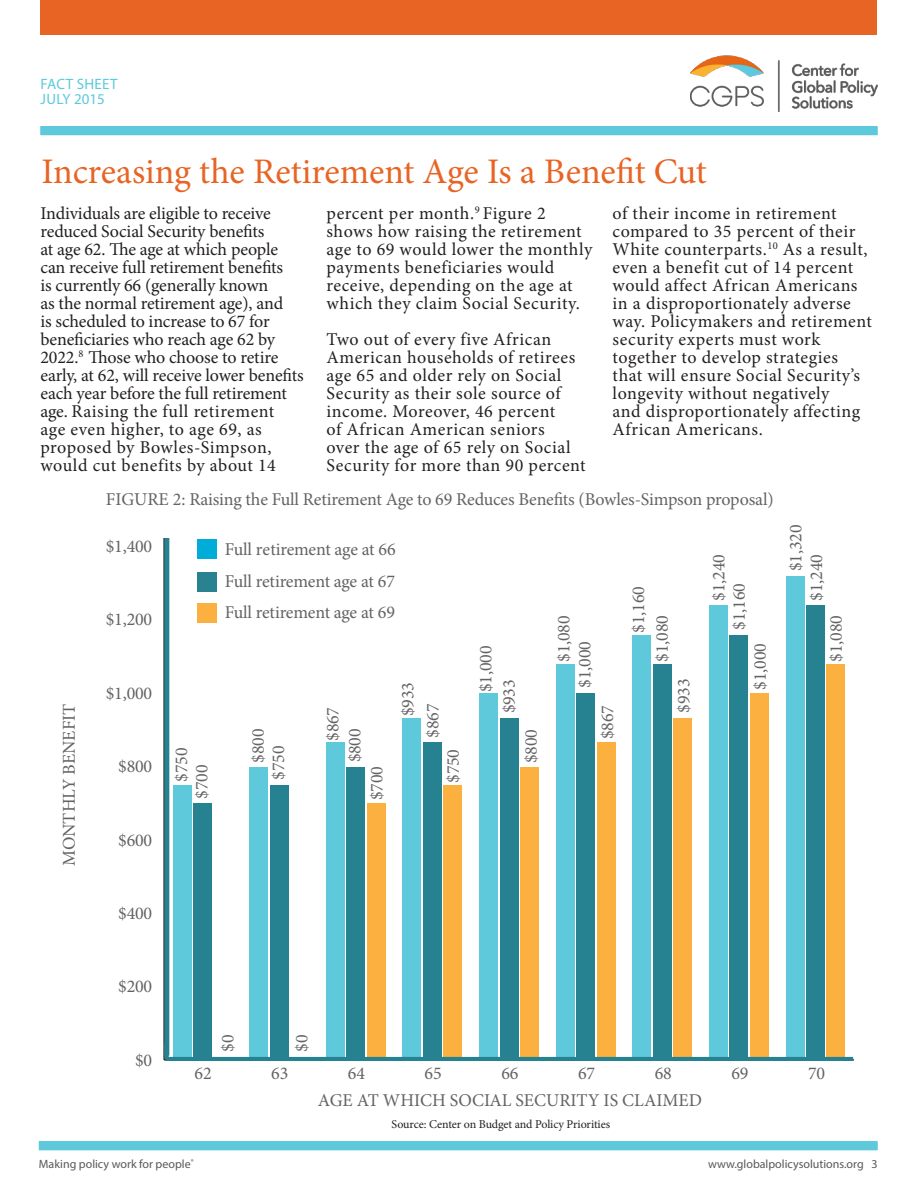
<style>
.page{position:relative;width:918px;height:1188px;background:#fff}
.page>*{position:absolute;margin:0;border:0;box-sizing:border-box;transform-origin:0 0}
.Fact_Head{font:36px "Minion Pro";letter-spacing:-.005em;color:#e86424}
.Fact_Body{font:18px/18px "Minion Pro";letter-spacing:.025em;color:#231f20}
.Fact_Body-2{font:18px/18px "Minion Pro";letter-spacing:-.01em;color:#231f20}
.Fact_Graph_Head{font:18px "Minion Pro";letter-spacing:-.01em;color:#636366}
.t1{font:15px/15px "Myriad Pro";letter-spacing:.02em;color:#5dc9db}
.t2{font:12px "Myriad Pro";color:#57585a}
.Fact_Credit{font:12px "Minion Pro";letter-spacing:-.01em;color:#231f20}
</style>
<div class="page">
<img style="left:691px;top:55px;width:187px;height:56px">
<div style="left:40px;top:126px;width:838px;height:9px;background:#5dc9db"></div>
<div style="left:40px;top:0;width:838px;height:35px;background:#e86424"></div>
<div style="left:39px;top:1141px;width:839px;height:9px;background:#5dc9db"></div>
<hr style="left:164px;top:1059px;width:690px;height:2px;background:#231f20">
<hr style="left:163px;top:539px;width:2px;height:521px;background:#231f20">
<div style="left:367px;top:804px;width:18px;height:256px;background:#fbb03f"></div>
<div style="left:444px;top:785px;width:18px;height:275px;background:#fbb03f"></div>
<div style="left:520px;top:767px;width:19px;height:293px;background:#fbb03f"></div>
<div style="left:597px;top:742px;width:18px;height:318px;background:#fbb03f"></div>
<div style="left:674px;top:718px;width:18px;height:342px;background:#fbb03f"></div>
<div style="left:750px;top:694px;width:19px;height:366px;background:#fbb03f"></div>
<div style="left:827px;top:664px;width:18px;height:396px;background:#fbb03f"></div>
<div style="left:193px;top:804px;width:19px;height:256px;background:#268290"></div>
<div style="left:270px;top:785px;width:18px;height:275px;background:#268290"></div>
<div style="left:347px;top:767px;width:18px;height:293px;background:#268290"></div>
<div style="left:423px;top:742px;width:19px;height:318px;background:#268290"></div>
<div style="left:500px;top:718px;width:18px;height:342px;background:#268290"></div>
<div style="left:576px;top:694px;width:19px;height:366px;background:#268290"></div>
<div style="left:653px;top:664px;width:18px;height:396px;background:#268290"></div>
<div style="left:730px;top:635px;width:18px;height:425px;background:#268290"></div>
<div style="left:806px;top:606px;width:19px;height:454px;background:#268290"></div>
<div style="left:173px;top:785px;width:18px;height:275px;background:#5dc9db"></div>
<div style="left:249px;top:767px;width:19px;height:293px;background:#5dc9db"></div>
<div style="left:326px;top:742px;width:19px;height:318px;background:#5dc9db"></div>
<div style="left:403px;top:718px;width:18px;height:342px;background:#5dc9db"></div>
<div style="left:479px;top:694px;width:19px;height:366px;background:#5dc9db"></div>
<div style="left:556px;top:664px;width:18px;height:396px;background:#5dc9db"></div>
<div style="left:633px;top:635px;width:18px;height:425px;background:#5dc9db"></div>
<div style="left:709px;top:606px;width:19px;height:454px;background:#5dc9db"></div>
<div style="left:786px;top:577px;width:18px;height:483px;background:#5dc9db"></div>
<div style="left:164px;top:539px;width:5px;height:517px;background:#268290"></div>
<hr style="left:167px;top:1057px;width:686px;height:4px;background:#268290">
<div style="left:164px;top:1043px;width:5px;height:16px;background:#268290"></div>
<div style="left:197px;top:572px;width:20px;height:20px;background:#298290"></div>
<div style="left:197px;top:539px;width:20px;height:20px;background:#00acd8"></div>
<div style="left:197px;top:603px;width:20px;height:20px;background:#fbb03f"></div>
<p class="t1" style="left:41px;top:76px;width:78px">FACT SHEET<br>JULY 2015</p>
<p class="Fact_Head" style="left:41px;top:148px;width:667px">Increasing the Retirement Age Is a Benefit Cut</p>
<p class="Fact_Body-2" style="left:40px;top:204px;width:265px">Individuals are eligible to receive reduced Social Security benefits<br>at age 62. The age at which people can receive full retirement benefits<br>is currently 66 (generally known<br>as the normal retirement age), and<br>is scheduled to increase to 67 for beneficiaries who reach age 62 by 2022.<sup>8</sup> Those who choose to retire early, at 62, will receive lower benefits each year before the full retirement age. Raising the full retirement age even higher, to age 69, as proposed by Bowles-Simpson, would cut benefits by about 14</p>
<p class="Fact_Body" style="left:327px;top:204px;width:267px">percent per month.<sup>9</sup> Figure 2 shows how raising the retirement age to 69 would lower the monthly payments beneficiaries would receive, depending on the age at which they claim Social Security.</p>
<p class="Fact_Body" style="left:613px;top:204px;width:261px">of their income in retirement compared to 35 percent of their<br>White counterparts.<sup>10</sup> As a result, even a benefit cut of 14 percent would affect African Americans in a disproportionately adverse way. Policymakers and retirement security experts must work together to develop strategies that will ensure Social Security’s longevity without negatively<br>and disproportionately affecting<br>African Americans.</p>
<p class="Fact_Body" style="left:327px;top:330px;width:261px">Two out of every five African<br>American households of retirees age 65 and older rely on Social<br>Security as their sole source of income. Moreover, 46 percent<br>of African American seniors<br>over the age of 65 rely on Social<br>Security for more than 90 percent</p>
<p class="Fact_Graph_Head" style="left:57px;top:866px;width:164px;rotate:-90deg">MONTHLY BENEFIT</p>
<p class="Fact_Graph_Head" style="left:106px;top:487px;width:669px">FIGURE 2: Raising the Full Retirement Age to 69 Reduces Benefits (Bowles-Simpson proposal)</p>
<p class="Fact_Graph_Head" style="left:106px;top:534px;width:48px">$1,400</p>
<p class="Fact_Graph_Head" style="left:106px;top:607px;width:48px">$1,200</p>
<p class="Fact_Graph_Head" style="left:106px;top:681px;width:48px">$1,000</p>
<p class="Fact_Graph_Head" style="left:118px;top:754px;width:36px">$800</p>
<p class="Fact_Graph_Head" style="left:225px;top:537px;width:172px">Full retirement age at 66</p>
<p class="Fact_Graph_Head" style="left:225px;top:569px;width:172px">Full retirement age at 67</p>
<p class="Fact_Graph_Head" style="left:225px;top:600px;width:172px">Full retirement age at 69</p>
<p class="Fact_Graph_Head" style="left:169px;top:782px;width:36px;rotate:-90deg">$750</p>
<p class="Fact_Graph_Head" style="left:190px;top:799px;width:36px;rotate:-90deg">$700</p>
<p class="Fact_Graph_Head" style="left:246px;top:763px;width:36px;rotate:-90deg">$800</p>
<p class="Fact_Graph_Head" style="left:266px;top:780px;width:36px;rotate:-90deg">$750</p>
<p class="Fact_Graph_Head" style="left:321px;top:741px;width:36px;rotate:-90deg">$867</p>
<p class="Fact_Graph_Head" style="left:343px;top:762px;width:36px;rotate:-90deg">$800</p>
<p class="Fact_Graph_Head" style="left:365px;top:800px;width:36px;rotate:-90deg">$700</p>
<p class="Fact_Graph_Head" style="left:396px;top:716px;width:36px;rotate:-90deg">$933</p>
<p class="Fact_Graph_Head" style="left:421px;top:738px;width:36px;rotate:-90deg">$867</p>
<p class="Fact_Graph_Head" style="left:441px;top:783px;width:36px;rotate:-90deg">$750</p>
<p class="Fact_Graph_Head" style="left:474px;top:692px;width:48px;rotate:-90deg">$1,000</p>
<p class="Fact_Graph_Head" style="left:497px;top:713px;width:36px;rotate:-90deg">$933</p>
<p class="Fact_Graph_Head" style="left:519px;top:763px;width:36px;rotate:-90deg">$800</p>
<p class="Fact_Graph_Head" style="left:552px;top:662px;width:48px;rotate:-90deg">$1,080</p>
<p class="Fact_Graph_Head" style="left:573px;top:688px;width:48px;rotate:-90deg">$1,000</p>
<p class="Fact_Graph_Head" style="left:595px;top:739px;width:36px;rotate:-90deg">$867</p>
<p class="Fact_Graph_Head" style="left:626px;top:633px;width:48px;rotate:-90deg">$1,160</p>
<p class="Fact_Graph_Head" style="left:650px;top:662px;width:48px;rotate:-90deg">$1,080</p>
<p class="Fact_Graph_Head" style="left:672px;top:713px;width:36px;rotate:-90deg">$933</p>
<p class="Fact_Graph_Head" style="left:707px;top:601px;width:48px;rotate:-90deg">$1,240</p>
<p class="Fact_Graph_Head" style="left:727px;top:630px;width:48px;rotate:-90deg">$1,160</p>
<p class="Fact_Graph_Head" style="left:748px;top:690px;width:48px;rotate:-90deg">$1,000</p>
<p class="Fact_Graph_Head" style="left:118px;top:828px;width:36px">$600</p>
<p class="Fact_Graph_Head" style="left:784px;top:571px;width:48px;rotate:-90deg">$1,320</p>
<p class="Fact_Graph_Head" style="left:804px;top:601px;width:48px;rotate:-90deg">$1,240</p>
<p class="Fact_Graph_Head" style="left:824px;top:662px;width:48px;rotate:-90deg">$1,080</p>
<p class="Fact_Graph_Head" style="left:118px;top:901px;width:36px">$400</p>
<p class="Fact_Graph_Head" style="left:118px;top:975px;width:36px">$200</p>
<p class="Fact_Graph_Head" style="left:216px;top:1052px;width:19px;rotate:-90deg">$0</p>
<p class="Fact_Graph_Head" style="left:290px;top:1052px;width:19px;rotate:-90deg">$0</p>
<p class="Fact_Graph_Head" style="left:135px;top:1048px;width:19px">$0</p>
<p class="Fact_Graph_Head" style="left:195px;top:1061px;width:19px">62</p>
<p class="Fact_Graph_Head" style="left:271px;top:1061px;width:19px">63</p>
<p class="Fact_Graph_Head" style="left:348px;top:1061px;width:19px">64</p>
<p class="Fact_Graph_Head" style="left:425px;top:1061px;width:19px">65</p>
<p class="Fact_Graph_Head" style="left:501px;top:1061px;width:19px">66</p>
<p class="Fact_Graph_Head" style="left:578px;top:1061px;width:19px">67</p>
<p class="Fact_Graph_Head" style="left:655px;top:1061px;width:19px">68</p>
<p class="Fact_Graph_Head" style="left:731px;top:1061px;width:19px">69</p>
<p class="Fact_Graph_Head" style="left:808px;top:1061px;width:19px">70</p>
<p class="Fact_Graph_Head" style="left:318px;top:1088px;width:386px">AGE AT WHICH SOCIAL SECURITY IS CLAIMED</p>
<p class="Fact_Credit" style="left:392px;top:1116px;width:220px">Source: Center on Budget and Policy Priorities</p>
<p class="t2" style="left:39px;top:1157px;width:156px">Making policy work for people<sup>®</sup></p>
<p class="t2" style="left:708px;top:1157px;width:171px">www.globalpolicysolutions.org 3</p>
</div>
